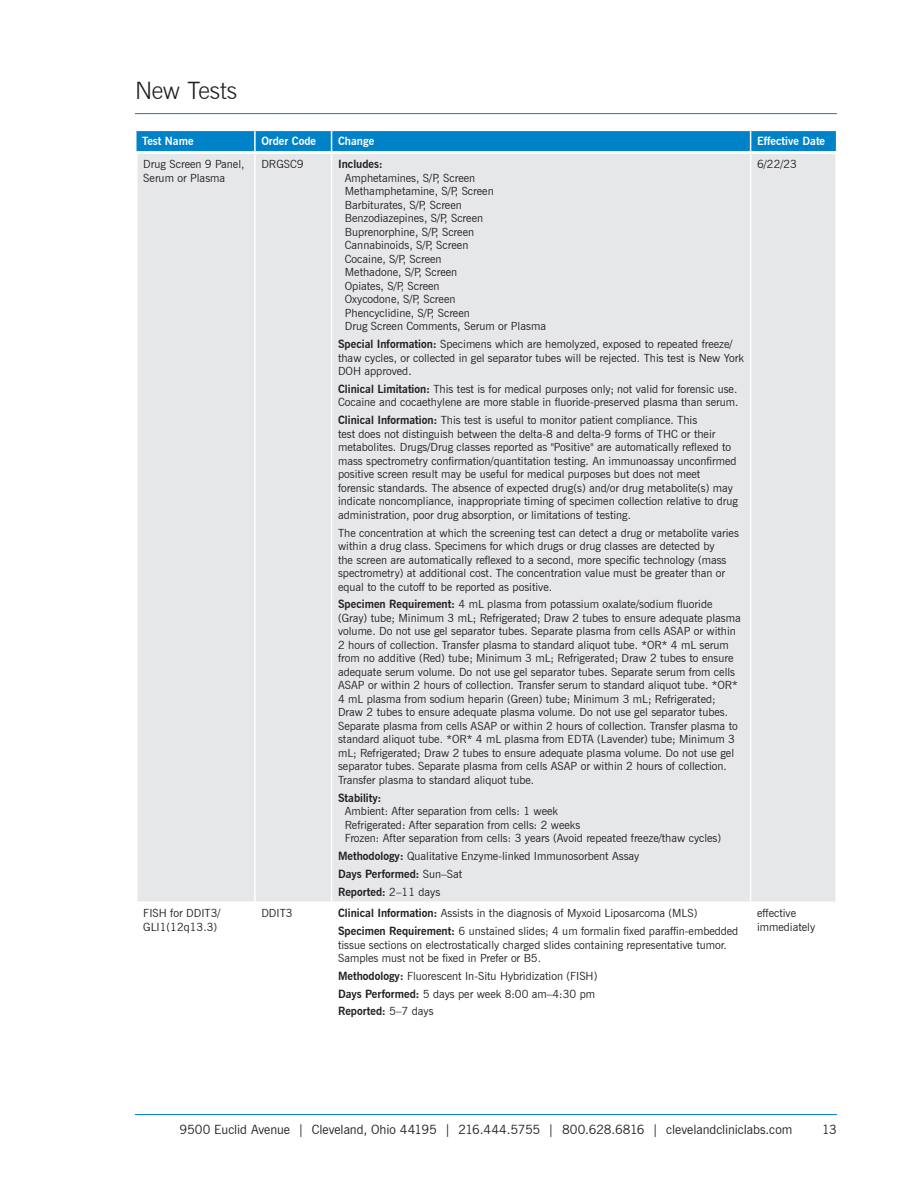
<style>
.page{position:relative;width:918px;height:1188px;background:#fff}
.page>*{position:absolute;margin:0;border:0;box-sizing:border-box;transform-origin:0 0}
.t1{font:300 24px "News Gothic BT";letter-spacing:-.01em;color:#231f20}
.t2{font:12.75px "News Gothic BT";letter-spacing:-.005em;color:#231f20}
.t3{font:11.25px/13.5px "News Gothic BT";color:#231f20}
.t4{font:700 11.25px "News Gothic BT";color:#fff}
.t5{font:700 11.25px "News Gothic BT";color:#231f20}
.s1{font-weight:700}
</style>
<div class="page">
<hr style="left:135px;top:1114px;width:702px;height:1px;background:#0082c8">
<hr style="left:135px;top:113px;width:702px;height:1px;background:#0082c8">
<svg style="left:136px;top:130px;width:701px;height:21px;background:#0f89cb"></svg>
<div style="left:138px;top:154px;width:698px;height:747px;background:#e6e7e9"></div>
<hr style="left:254px;top:154px;width:2px;height:747px;background:#fff">
<hr style="left:331px;top:154px;width:1px;height:747px;background:#fff">
<hr style="left:750px;top:154px;width:1px;height:747px;background:#fff">
<h1 class="t1" style="left:135px;top:76px;width:104px">New Tests</h1>
<p class="t4" style="left:142px;top:135px;width:53px">Test Name</p>
<p class="t4" style="left:261px;top:135px;width:56px">Order Code</p>
<p class="t4" style="left:338px;top:135px;width:38px">Change</p>
<p class="t4" style="left:757px;top:135px;width:70px">Effective Date</p>
<p class="t3" style="left:143px;top:157px;width:103px">Drug Screen 9 Panel,<br>Serum or Plasma</p>
<p class="t3" style="left:261px;top:157px;width:44px">DRGSC9</p>
<p class="t5" style="left:338px;top:157px;width:46px">Includes:</p>
<p class="t3" style="left:757px;top:157px;width:41px">6/22/23</p>
<p class="t3" style="left:345px;top:171px;width:203px">Amphetamines, S/P, Screen<br>Methamphetamine, S/P, Screen<br>Barbiturates, S/P, Screen<br>Benzodiazepines, S/P, Screen<br>Buprenorphine, S/P, Screen<br>Cannabinoids, S/P, Screen<br>Cocaine, S/P, Screen<br>Methadone, S/P, Screen<br>Opiates, S/P, Screen<br>Oxycodone, S/P, Screen<br>Phencyclidine, S/P, Screen<br>Drug Screen Comments, Serum or Plasma</p>
<p class="t3" style="left:338px;top:337px;width:408px"><span class="s1">Special Information:</span> Specimens which are hemolyzed, exposed to repeated freeze/ thaw cycles, or collected in gel separator tubes will be rejected. This test is New York<br>DOH approved.</p>
<p class="t3" style="left:338px;top:382px;width:402px"><span class="s1">Clinical Limitation:</span> This test is for medical purposes only; not valid for forensic use.<br>Cocaine and cocaethylene are more stable in fluoride-preserved plasma than serum.</p>
<p class="t3" style="left:338px;top:413px;width:402px"><span class="s1">Clinical Information:</span> This test is useful to monitor patient compliance. This<br>test does not distinguish between the delta-8 and delta-9 forms of THC or their metabolites. Drugs/Drug classes reported as "Positive" are automatically reflexed to mass spectrometry confirmation/quantitation testing. An immunoassay unconfirmed positive screen result may be useful for medical purposes but does not meet forensic standards. The absence of expected drug(s) and/or drug metabolite(s) may indicate noncompliance, inappropriate timing of specimen collection relative to drug administration, poor drug absorption, or limitations of testing.</p>
<p class="t3" style="left:338px;top:526px;width:402px">The concentration at which the screening test can detect a drug or metabolite varies within a drug class. Specimens for which drugs or drug classes are detected by<br>the screen are automatically reflexed to a second, more specific technology (mass spectrometry) at additional cost. The concentration value must be greater than or equal to the cutoff to be reported as positive.</p>
<p class="t3" style="left:338px;top:598px;width:404px"><span class="s1">Specimen Requirement:</span> 4 mL plasma from potassium oxalate/sodium fluoride (Gray) tube; Minimum 3 mL; Refrigerated; Draw 2 tubes to ensure adequate plasma volume. Do not use gel separator tubes. Separate plasma from cells ASAP or within 2 hours of collection. Transfer plasma to standard aliquot tube. *OR* 4 mL serum from no additive (Red) tube; Minimum 3 mL; Refrigerated; Draw 2 tubes to ensure adequate serum volume. Do not use gel separator tubes. Separate serum from cells ASAP or within 2 hours of collection. Transfer serum to standard aliquot tube. *OR* 4 mL plasma from sodium heparin (Green) tube; Minimum 3 mL; Refrigerated; Draw 2 tubes to ensure adequate plasma volume. Do not use gel separator tubes.<br>Separate plasma from cells ASAP or within 2 hours of collection. Transfer plasma to standard aliquot tube. *OR* 4 mL plasma from EDTA (Lavender) tube; Minimum 3 mL; Refrigerated; Draw 2 tubes to ensure adequate plasma volume. Do not use gel separator tubes. Separate plasma from cells ASAP or within 2 hours of collection.<br>Transfer plasma to standard aliquot tube.</p>
<p class="t5" style="left:338px;top:791px;width:45px">Stability:</p>
<p class="t3" style="left:345px;top:804px;width:378px">Ambient: After separation from cells: 1 week<br>Refrigerated: After separation from cells: 2 weeks<br>Frozen: After separation from cells: 3 years (Avoid repeated freeze/thaw cycles)</p>
<p class="t3" style="left:338px;top:847px;width:303px;line-height:17.9px"><span class="s1">Methodology:</span> Qualitative Enzyme-linked Immunosorbent Assay<br><span class="s1">Days Performed:</span> Sun–Sat<br><span class="s1">Reported:</span> 2–11 days</p>
<p class="t3" style="left:143px;top:906px;width:79px">FISH for DDIT3/<br>GLI1(12q13.3)</p>
<p class="t3" style="left:261px;top:906px;width:33px">DDIT3</p>
<p class="t3" style="left:338px;top:904px;width:402px;line-height:17.9px"><span class="s1">Clinical Information:</span> Assists in the diagnosis of Myxoid Liposarcoma (MLS)<br><span class="s1">Specimen Requirement:</span> 6 unstained slides; 4 um formalin fixed paraffin-embedded</p>
<p class="t3" style="left:338px;top:938px;width:390px">tissue sections on electrostatically charged slides containing representative tumor.<br>Samples must not be fixed in Prefer or B5.</p>
<p class="t3" style="left:338px;top:967px;width:261px;line-height:17.9px"><span class="s1">Methodology:</span> Fluorescent In-Situ Hybridization (FISH)<br><span class="s1">Days Performed:</span> 5 days per week 8:00 am–4:30 pm<br><span class="s1">Reported:</span> 5–7 days</p>
<p class="t3" style="left:757px;top:906px;width:60px">effective immediately</p>
<p class="t2" style="left:180px;top:1122px;width:614px">9500 Euclid Avenue | Cleveland, Ohio 44195 | 216.444.5755 | 800.628.6816 | clevelandcliniclabs.com</p>
<p class="t2" style="left:822px;top:1122px;width:16px">13</p>
</div>
